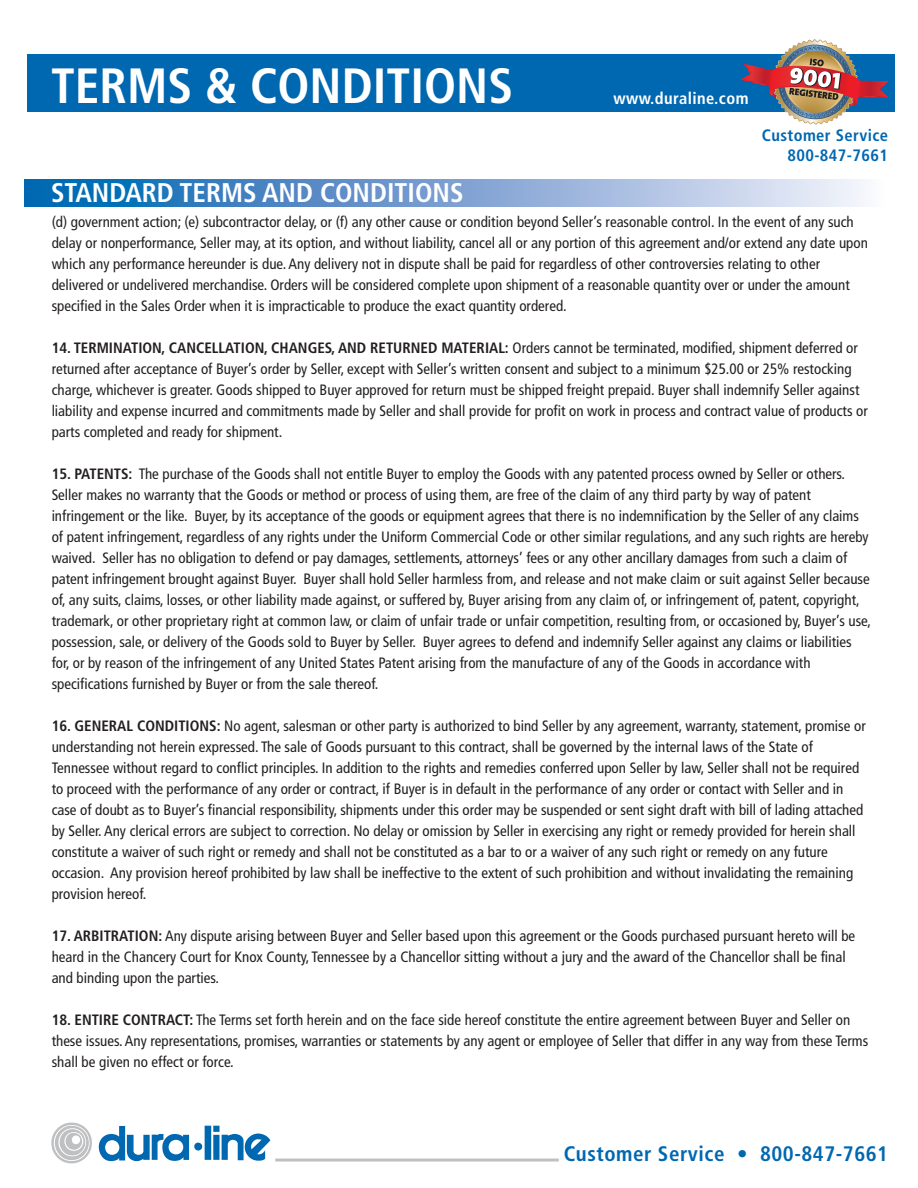
<style>
.page{position:relative;width:918px;height:1188px;background:#fff}
.page>*{position:absolute;margin:0;border:0;box-sizing:border-box;transform-origin:0 0}
.t1{font:700 condensed 49.5px "Frutiger";color:#fff}
.t2{font:700 condensed 27px "Frutiger";color:#fff}
.t3{font:700 condensed 21px "Frutiger";letter-spacing:.025em;color:#0067b1}
.t4{font:700 condensed 16.5px/19.8px "Frutiger";letter-spacing:.025em;color:#0067b1;text-align:right}
.t5{font:700 condensed 16.5px "Frutiger";letter-spacing:.025em;color:#fff}
.t6{font:condensed 15px/21px "Frutiger";color:#231f20}
.s1{font-weight:700}
</style>
<div class="page">
<svg style="left:25px;top:180px;width:839px;height:26px;background:#77a3d2"></svg>
<div style="left:27px;top:54px;width:867px;height:57px;background:#0067b1"></div>
<svg style="left:740px;top:39px;width:149px;height:86px"></svg>
<svg style="left:51px;top:1123px;width:41px;height:40px"></svg>
<svg style="left:99px;top:1126px;width:171px;height:35px"></svg>
<hr style="left:275px;top:1159px;width:284px;height:3px;background:#bec0c2">
<h1 class="t1" style="left:51px;top:57px;width:464px">TERMS &amp; CONDITIONS</h1>
<h2 class="t2" style="left:51px;top:177px;width:414px">STANDARD TERMS AND CONDITIONS</h2>
<p class="t5" style="left:613px;top:88px;width:137px">www.duraline.com</p>
<p class="t4" style="left:762px;top:125px;width:128px">Customer Service<br>800-847-7661</p>
<p class="t6" style="left:52px;top:211px;width:818px">(d) government action; (e) subcontractor delay, or (f) any other cause or condition beyond Seller’s reasonable control. In the event of any such delay or nonperformance, Seller may, at its option, and without liability, cancel all or any portion of this agreement and/or extend any date upon which any performance hereunder is due. Any delivery not in dispute shall be paid for regardless of other controversies relating to other delivered or undelivered merchandise. Orders will be considered complete upon shipment of a reasonable quantity over or under the amount specified in the Sales Order when it is impracticable to produce the exact quantity ordered.</p>
<p class="t6" style="left:52px;top:337px;width:818px"><span class="s1">14. TERMINATION, CANCELLATION, CHANGES, AND RETURNED MATERIAL:</span> Orders cannot be terminated, modified, shipment deferred or returned after acceptance of Buyer’s order by Seller, except with Seller’s written consent and subject to a minimum $25.00 or 25% restocking charge, whichever is greater. Goods shipped to Buyer approved for return must be shipped freight prepaid. Buyer shall indemnify Seller against liability and expense incurred and commitments made by Seller and shall provide for profit on work in process and contract value of products or parts completed and ready for shipment.</p>
<p class="t6" style="left:52px;top:463px;width:821px"><span class="s1">15. PATENTS:</span> The purchase of the Goods shall not entitle Buyer to employ the Goods with any patented process owned by Seller or others.<br>Seller makes no warranty that the Goods or method or process of using them, are free of the claim of any third party by way of patent infringement or the like. Buyer, by its acceptance of the goods or equipment agrees that there is no indemnification by the Seller of any claims of patent infringement, regardless of any rights under the Uniform Commercial Code or other similar regulations, and any such rights are hereby waived. Seller has no obligation to defend or pay damages, settlements, attorneys’ fees or any other ancillary damages from such a claim of patent infringement brought against Buyer. Buyer shall hold Seller harmless from, and release and not make claim or suit against Seller because of, any suits, claims, losses, or other liability made against, or suffered by, Buyer arising from any claim of, or infringement of, patent, copyright, trademark, or other proprietary right at common law, or claim of unfair trade or unfair competition, resulting from, or occasioned by, Buyer’s use, possession, sale, or delivery of the Goods sold to Buyer by Seller. Buyer agrees to defend and indemnify Seller against any claims or liabilities for, or by reason of the infringement of any United States Patent arising from the manufacture of any of the Goods in accordance with specifications furnished by Buyer or from the sale thereof.</p>
<p class="t6" style="left:52px;top:715px;width:816px"><span class="s1">16. GENERAL CONDITIONS:</span> No agent, salesman or other party is authorized to bind Seller by any agreement, warranty, statement, promise or understanding not herein expressed. The sale of Goods pursuant to this contract, shall be governed by the internal laws of the State of Tennessee without regard to conflict principles. In addition to the rights and remedies conferred upon Seller by law, Seller shall not be required to proceed with the performance of any order or contract, if Buyer is in default in the performance of any order or contact with Seller and in case of doubt as to Buyer’s financial responsibility, shipments under this order may be suspended or sent sight draft with bill of lading attached by Seller. Any clerical errors are subject to correction. No delay or omission by Seller in exercising any right or remedy provided for herein shall constitute a waiver of such right or remedy and shall not be constituted as a bar to or a waiver of any such right or remedy on any future occasion. Any provision hereof prohibited by law shall be ineffective to the extent of such prohibition and without invalidating the remaining provision hereof.</p>
<p class="t6" style="left:52px;top:925px;width:805px"><span class="s1">17. ARBITRATION:</span> Any dispute arising between Buyer and Seller based upon this agreement or the Goods purchased pursuant hereto will be heard in the Chancery Court for Knox County, Tennessee by a Chancellor sitting without a jury and the award of the Chancellor shall be final and binding upon the parties.</p>
<p class="t6" style="left:52px;top:1009px;width:818px"><span class="s1">18. ENTIRE CONTRACT:</span> The Terms set forth herein and on the face side hereof constitute the entire agreement between Buyer and Seller on these issues. Any representations, promises, warranties or statements by any agent or employee of Seller that differ in any way from these Terms shall be given no effect or force.</p>
<h3 class="t3" style="left:564px;top:1142px;width:326px">Customer Service • 800-847-7661</h3>
</div>
